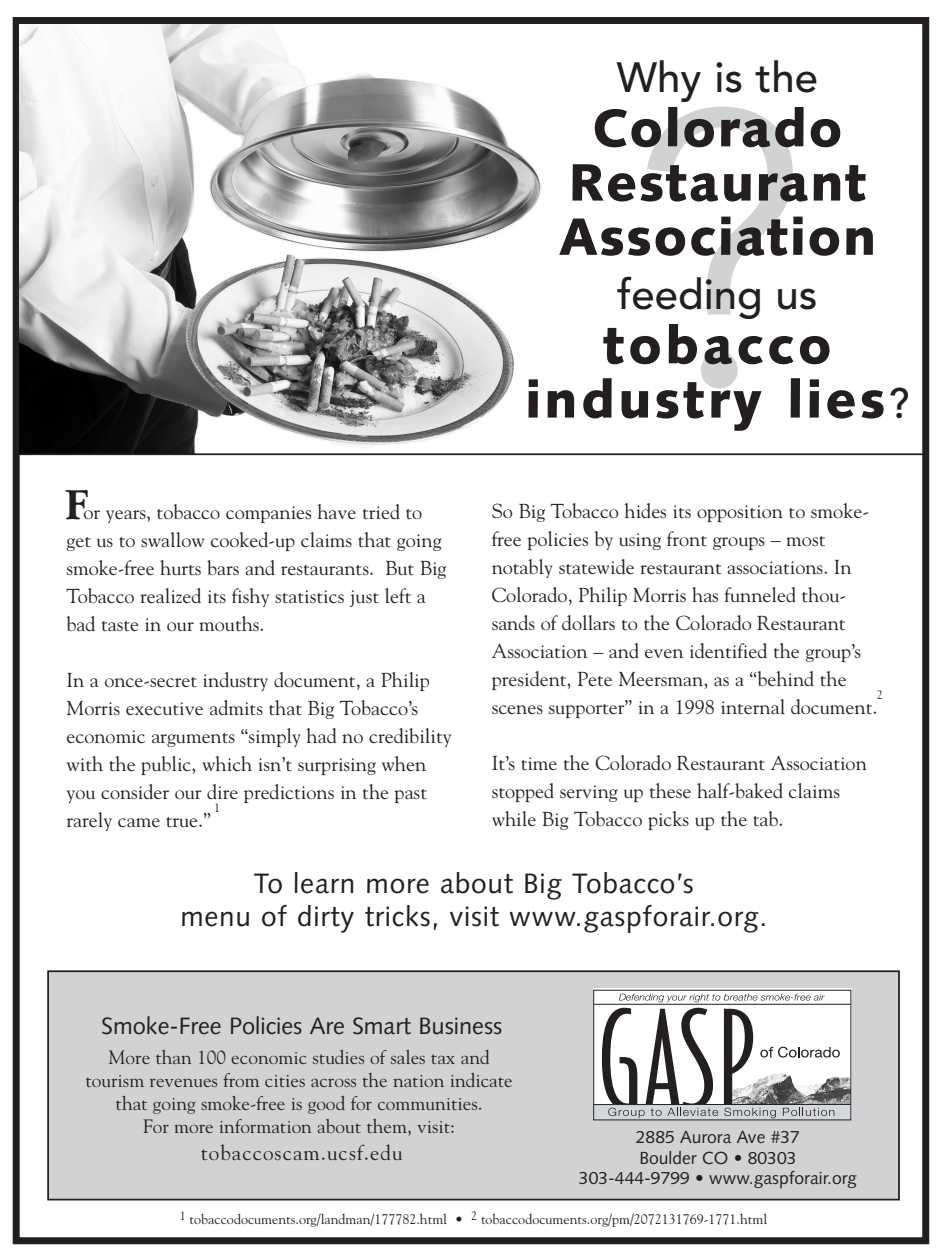
<style>
.page{position:relative;width:945px;height:1260px;background:#fff}
.page>*{position:absolute;margin:0;border:0;box-sizing:border-box;transform-origin:0 0}
.t1{font:300 385px "Avenir";color:#d1d2d4}
.t2{font:900 52.5px/54.2px "Syntax";letter-spacing:.03em;color:#231f20;text-align:center}
.t3{font:900 52.5px/54.2px "Syntax";letter-spacing:.065em;color:#231f20;text-align:center}
.t4{font:500 42px "Avenir";color:#231f20}
.t5{font:800 42px "Goudy";color:#231f20}
.t6{font:28px/33.6px "Syntax";letter-spacing:.03em;color:#231f20;text-align:center}
.t7{font:23.62px "Syntax";color:#231f20}
.t8{font:21px "Goudy";letter-spacing:.05em;color:#231f20}
.t9{font:20.12px/28px "Goudy";color:#231f20}
.t10{font:19.25px/23.1px "Goudy";color:#231f20;text-align:center}
.t11{font:17.5px/20.1px "Syntax";color:#231f20;text-align:center}
.t12{font:14px "Goudy";color:#231f20}
.t13{font:12.25px "Goudy";color:#231f20}
.s1{font-family:"Avenir";font-weight:500;font-size:42px}
</style>
<div class="page">
<div style="left:13px;top:17px;width:916px;height:1227px;border:7px solid #231f20"></div>
<div style="left:48px;top:971px;width:851px;height:229px;background:#d1d2d4"></div>
<div style="left:47px;top:970px;width:853px;height:230px;border:2px solid #231f20"></div>
<div style="left:594px;top:990px;width:257px;height:130px;background:#fff"></div>
<img style="left:840px;top:1077px;width:9px;height:27px">
<div style="left:594px;top:1105px;width:257px;height:15px;background:#d4d8dd"></div>
<svg style="left:619px;top:994px;width:206px;height:8px"></svg>
<hr style="left:594px;top:1004px;width:257px;height:1px;background:#231f20">
<hr style="left:594px;top:1104px;width:257px;height:1px;background:#231f20">
<svg style="left:602px;top:1008px;width:116px;height:110px"></svg>
<svg style="left:724px;top:1009px;width:116px;height:109px"></svg>
<img style="left:19px;top:25px;width:523px;height:428px">
<hr style="left:15px;top:453px;width:912px;height:2px;background:#231f20">
<h3 class="t5" style="left:65px;top:488px;width:25px">F</h3>
<p class="t9" style="left:67px;top:499px;width:382px;text-indent:17px">or years, tobacco companies have tried to get us to swallow cooked-up claims that going smoke-free hurts bars and restaurants. But Big Tobacco realized its fishy statistics just left a bad taste in our mouths.</p>
<p class="t9" style="left:67px;top:667px;width:387px">In a once-secret industry document, a Philip Morris executive admits that Big Tobacco’s economic arguments “simply had no credibility with the public, which isn’t surprising when you consider our dire predictions in the past rarely came true.”</p>
<p class="t13" style="left:214px;top:803px;width:8px">1</p>
<h3 class="t4" style="left:617px;top:60px;width:203px">Why is the</h3>
<h2 class="t2" style="left:559px;top:106px;width:319px">Colorado<br>Restaurant<br>Association</h2>
<h3 class="t4" style="left:617px;top:277px;width:202px">feeding us</h3>
<h2 class="t3" style="left:525px;top:323px;width:386px">tobacco industry lies<span class="s1">?</span></h2>
<h1 class="t1" style="left:629px;top:95px;width:180px">?</h1>
<p class="t9" style="left:492px;top:498px;width:387px">So Big Tobacco hides its opposition to smoke&shy;free policies by using front groups – most notably statewide restaurant associations. In Colorado, Philip Morris has funneled thou&shy;sands of dollars to the Colorado Restaurant Association – and even identified the group’s president, Pete Meersman, as a “behind the scenes supporter” in a 1998 internal document.</p>
<p class="t9" style="left:492px;top:750px;width:377px">It’s time the Colorado Restaurant Association stopped serving up these half-baked claims while Big Tobacco picks up the tab.</p>
<p class="t13" style="left:877px;top:690px;width:8px">2</p>
<h3 class="t6" style="left:180px;top:869px;width:588px">To learn more about Big Tobacco’s<br>menu of dirty tricks, visit www.gaspforair.org.</h3>
<p class="t7" style="left:101px;top:1017px;width:403px">Smoke-Free Policies Are Smart Business</p>
<p class="t10" style="left:86px;top:1047px;width:429px">More than 100 economic studies of sales tax and tourism revenues from cities across the nation indicate that going smoke-free is good for communities.<br>For more information about them, visit:</p>
<p class="t11" style="left:579px;top:1129px;width:279px">2885 Aurora Ave #37<br>Boulder CO • 80303<br>303-444-9799 • www.gaspforair.org</p>
<p class="t12" style="left:180px;top:1213px;width:589px"><sup>1</sup> tobaccodocuments.org/landman/177782.html • <sup>2</sup> tobaccodocuments.org/pm/2072131769-1771.html</p>
<p class="t8" style="left:201px;top:1144px;width:203px">tobaccoscam.ucsf.edu</p>
</div>
